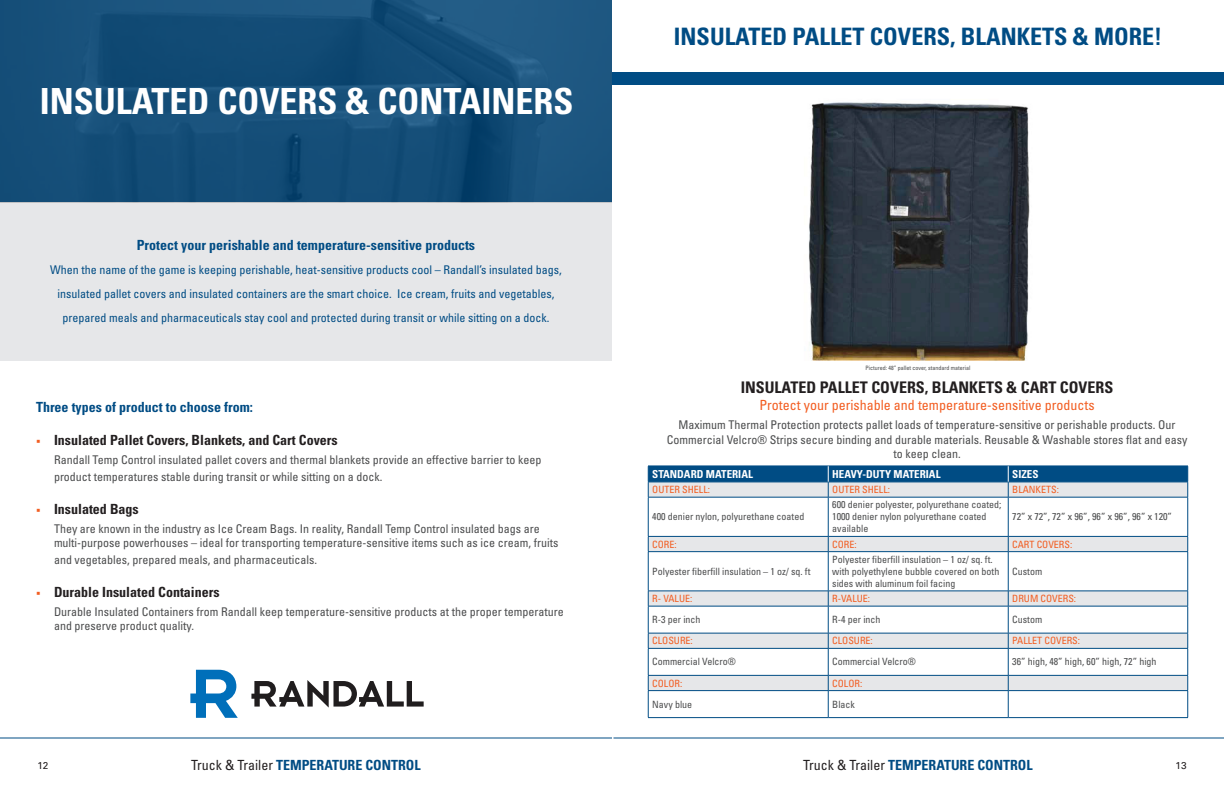
<style>
.page{position:relative;width:1224px;height:792px;background:#fff}
.page>*{position:absolute;margin:0;border:0;box-sizing:border-box;transform-origin:0 0}
.t1{font:700 condensed 36px "Univers LT Std";color:#fff}
.t2{font:700 condensed 24px "Univers LT Std";color:#004c84}
.t3{font:700 condensed 16px "Univers LT Std";color:#231f20}
.t4{font:700 condensed 14px "Univers LT Std";color:#004c84}
.t5{font:700 condensed 14px "Univers LT Std";color:#231f20}
.t6{font:condensed 14px "Univers LT Std";color:#f25d21}
.t7{font:condensed 12px/14.4px "Univers LT Std";color:#4b4c4d}
.t8{font:condensed 12px "Univers LT Std";color:#004c84}
.t9{font:700 condensed 11px "Univers LT Std";color:#fff}
.t10{font:condensed 10px/12px "Univers LT Std";color:#4b4c4d}
.t11{font:condensed 10px "Univers LT Std";color:#f25d21}
.t12{font:10px "Univers LT Std";color:#231f20}
.t13{font:condensed 6px "Univers LT Std";color:#4b4c4d}
.s1{color:#f25d21}
.s2{font-weight:400;color:#231f20}
</style>
<div class="page">
<div style="left:0;top:202px;width:612px;height:158px;background:#e6e7e9"></div>
<img style="left:0;top:0;width:612px;height:202px">
<img style="left:809px;top:102px;width:221px;height:259px">
<svg style="left:649px;top:498px;width:538px;height:192px"></svg>
<hr style="left:648px;top:497px;width:180px;height:1px;background:#004c84">
<hr style="left:648px;top:497px;width:1px;height:39px;background:#004c84">
<hr style="left:828px;top:497px;width:180px;height:1px;background:#004c84">
<hr style="left:828px;top:497px;width:1px;height:39px;background:#004c84">
<hr style="left:1008px;top:497px;width:180px;height:1px;background:#004c84">
<hr style="left:1008px;top:497px;width:1px;height:39px;background:#004c84">
<hr style="left:1187px;top:497px;width:1px;height:39px;background:#004c84">
<hr style="left:648px;top:536px;width:180px;height:1px;background:#004c84">
<svg style="left:648px;top:537px;width:1px;height:14px"></svg>
<hr style="left:828px;top:536px;width:180px;height:1px;background:#004c84">
<svg style="left:828px;top:537px;width:1px;height:14px"></svg>
<hr style="left:1008px;top:536px;width:180px;height:1px;background:#004c84">
<svg style="left:1008px;top:537px;width:1px;height:14px"></svg>
<svg style="left:1187px;top:537px;width:1px;height:14px"></svg>
<hr style="left:648px;top:551px;width:180px;height:1px;background:#004c84">
<hr style="left:648px;top:552px;width:1px;height:39px;background:#004c84">
<hr style="left:828px;top:551px;width:180px;height:1px;background:#004c84">
<hr style="left:828px;top:552px;width:1px;height:39px;background:#004c84">
<hr style="left:1008px;top:551px;width:180px;height:1px;background:#004c84">
<hr style="left:1008px;top:552px;width:1px;height:39px;background:#004c84">
<hr style="left:1187px;top:552px;width:1px;height:39px;background:#004c84">
<hr style="left:648px;top:591px;width:180px;height:1px;background:#004c84">
<hr style="left:828px;top:591px;width:180px;height:1px;background:#004c84">
<hr style="left:1008px;top:591px;width:180px;height:1px;background:#004c84">
<hr style="left:648px;top:606px;width:180px;height:1px;background:#004c84">
<hr style="left:828px;top:606px;width:180px;height:1px;background:#004c84">
<hr style="left:1008px;top:606px;width:180px;height:1px;background:#004c84">
<hr style="left:648px;top:633px;width:180px;height:1px;background:#004c84">
<hr style="left:828px;top:633px;width:180px;height:1px;background:#004c84">
<hr style="left:1008px;top:633px;width:180px;height:1px;background:#004c84">
<hr style="left:648px;top:648px;width:180px;height:1px;background:#004c84">
<hr style="left:828px;top:648px;width:180px;height:1px;background:#004c84">
<hr style="left:1008px;top:648px;width:180px;height:1px;background:#004c84">
<hr style="left:648px;top:675px;width:180px;height:1px;background:#004c84">
<hr style="left:828px;top:675px;width:180px;height:1px;background:#004c84">
<hr style="left:1008px;top:675px;width:180px;height:1px;background:#004c84">
<hr style="left:648px;top:690px;width:180px;height:1px;background:#004c84">
<svg style="left:648px;top:591px;width:1px;height:126px"></svg>
<hr style="left:828px;top:690px;width:180px;height:1px;background:#004c84">
<svg style="left:828px;top:591px;width:1px;height:126px"></svg>
<hr style="left:1008px;top:690px;width:180px;height:1px;background:#004c84">
<svg style="left:1008px;top:591px;width:1px;height:126px"></svg>
<svg style="left:1187px;top:591px;width:1px;height:126px"></svg>
<hr style="left:648px;top:717px;width:180px;height:1px;background:#004c84">
<hr style="left:828px;top:717px;width:180px;height:1px;background:#004c84">
<hr style="left:1008px;top:717px;width:180px;height:1px;background:#004c84">
<svg style="left:648px;top:466px;width:540px;height:31px;background:#6993b2"></svg>
<svg style="left:190px;top:670px;width:48px;height:48px"></svg>
<svg style="left:251px;top:680px;width:173px;height:28px"></svg>
<hr style="left:0;top:738px;width:612px;height:1px;background:#004c84">
<hr style="left:614px;top:738px;width:610px;height:1px;background:#004c84">
<div style="left:612px;top:72px;width:612px;height:13px;background:#004c84"></div>
<p class="t1" style="left:40px;top:79px;width:535px">INSULATED COVERS &amp; CONTAINERS</p>
<p class="t4" style="left:137px;top:237px;width:340px">Protect your perishable and temperature-sensitive products</p>
<p class="t8" style="left:50px;top:263px;width:513px">When the name of the game is keeping perishable, heat-sensitive products cool – Randall’s insulated bags,</p>
<p class="t8" style="left:57px;top:287px;width:499px">insulated pallet covers and insulated containers are the smart choice. Ice cream, fruits and vegetables,</p>
<p class="t8" style="left:62px;top:311px;width:489px">prepared meals and pharmaceuticals stay cool and protected during transit or while sitting on a dock.</p>
<p class="t4" style="left:36px;top:398px;width:218px">Three types of product to choose from:</p>
<p class="t5" style="left:36px;top:431px;width:303px"><span class="s1">▪</span> Insulated Pallet Covers, Blankets, and Cart Covers</p>
<p class="t7" style="left:54px;top:451px;width:489px;line-height:16.8px">Randall Temp Control insulated pallet covers and thermal blankets provide an effective barrier to keep product temperatures stable during transit or while sitting on a dock.</p>
<p class="t5" style="left:36px;top:500px;width:104px"><span class="s1">▪</span> Insulated Bags</p>
<p class="t7" style="left:54px;top:521px;width:506px">They are known in the industry as Ice Cream Bags. In reality, Randall Temp Control insulated bags are multi-purpose powerhouses – ideal for transporting temperature-sensitive items such as ice cream, fruits</p>
<p class="t7" style="left:54px;top:552px;width:265px">and vegetables, prepared meals, and pharmaceuticals.</p>
<p class="t5" style="left:36px;top:583px;width:185px"><span class="s1">▪</span> Durable Insulated Containers</p>
<p class="t7" style="left:54px;top:604px;width:511px">Durable Insulated Containers from Randall keep temperature-sensitive products at the proper temperature and preserve product quality.</p>
<p class="t2" style="left:674px;top:21px;width:490px">INSULATED PALLET COVERS, BLANKETS &amp; MORE!</p>
<p class="t13" style="left:865px;top:364px;width:107px">Pictured: 48” pallet cover, standard material</p>
<p class="t3" style="left:741px;top:378px;width:374px">INSULATED PALLET COVERS, BLANKETS &amp; CART COVERS</p>
<p class="t6" style="left:759px;top:396px;width:337px">Protect your perishable and temperature-sensitive products</p>
<p class="t7" style="left:667px;top:417px;width:522px;text-align:center">Maximum Thermal Protection protects pallet loads of temperature-sensitive or perishable products. Our<br>Commercial Velcro® Strips secure binding and durable materials. Reusable &amp; Washable stores flat and easy to keep clean.</p>
<p class="t9" style="left:652px;top:467px;width:102px">STANDARD MATERIAL</p>
<p class="t9" style="left:832px;top:467px;width:110px">HEAVY-DUTY MATERIAL</p>
<p class="t9" style="left:1012px;top:467px;width:28px">SIZES</p>
<p class="t11" style="left:652px;top:483px;width:59px">OUTER SHELL:</p>
<p class="t11" style="left:832px;top:483px;width:59px">OUTER SHELL:</p>
<p class="t11" style="left:1012px;top:483px;width:48px">BLANKETS:</p>
<p class="t10" style="left:652px;top:511px;width:154px">400 denier nylon, polyurethane coated</p>
<p class="t10" style="left:832px;top:499px;width:171px">600 denier polyester, polyurethane coated;<br>1000 denier nylon polyurethane coated available</p>
<p class="t10" style="left:1012px;top:511px;width:161px">72” x 72”, 72” x 96”, 96” x 96”, 96” x 120”</p>
<p class="t11" style="left:652px;top:538px;width:26px">CORE:</p>
<p class="t11" style="left:832px;top:538px;width:26px">CORE:</p>
<p class="t11" style="left:1012px;top:538px;width:62px">CART COVERS:</p>
<p class="t10" style="left:652px;top:565px;width:160px">Polyester fiberfill insulation – 1 oz/ sq. ft</p>
<p class="t10" style="left:832px;top:553px;width:169px">Polyester fiberfill insulation – 1 oz/ sq. ft. with polyethylene bubble covered on both sides with aluminum foil facing</p>
<p class="t10" style="left:1012px;top:565px;width:32px">Custom</p>
<p class="t11" style="left:652px;top:592px;width:42px">R- VALUE:</p>
<p class="t11" style="left:832px;top:592px;width:39px">R-VALUE:</p>
<p class="t11" style="left:1012px;top:592px;width:65px">DRUM COVERS:</p>
<p class="t10" style="left:652px;top:614px;width:50px">R-3 per inch</p>
<p class="t10" style="left:832px;top:614px;width:50px">R-4 per inch</p>
<p class="t10" style="left:1012px;top:614px;width:32px">Custom</p>
<p class="t11" style="left:652px;top:634px;width:42px">CLOSURE:</p>
<p class="t11" style="left:832px;top:634px;width:42px">CLOSURE:</p>
<p class="t11" style="left:1012px;top:634px;width:69px">PALLET COVERS:</p>
<p class="t10" style="left:652px;top:656px;width:85px">Commercial Velcro®</p>
<p class="t10" style="left:832px;top:656px;width:85px">Commercial Velcro®</p>
<p class="t10" style="left:1012px;top:656px;width:146px">36” high, 48” high, 60” high, 72” high</p>
<p class="t11" style="left:652px;top:677px;width:31px">COLOR:</p>
<p class="t11" style="left:832px;top:677px;width:31px">COLOR:</p>
<p class="t10" style="left:652px;top:698px;width:41px">Navy blue</p>
<p class="t10" style="left:832px;top:698px;width:24px">Black</p>
<p class="t12" style="left:37px;top:759px;width:12px">12</p>
<p class="t4" style="left:191px;top:757px;width:231px"><span class="s2">Truck &amp; Trailer</span> TEMPERATURE CONTROL</p>
<p class="t12" style="left:1176px;top:759px;width:12px">13</p>
<p class="t4" style="left:803px;top:757px;width:231px"><span class="s2">Truck &amp; Trailer</span> TEMPERATURE CONTROL</p>
</div>
